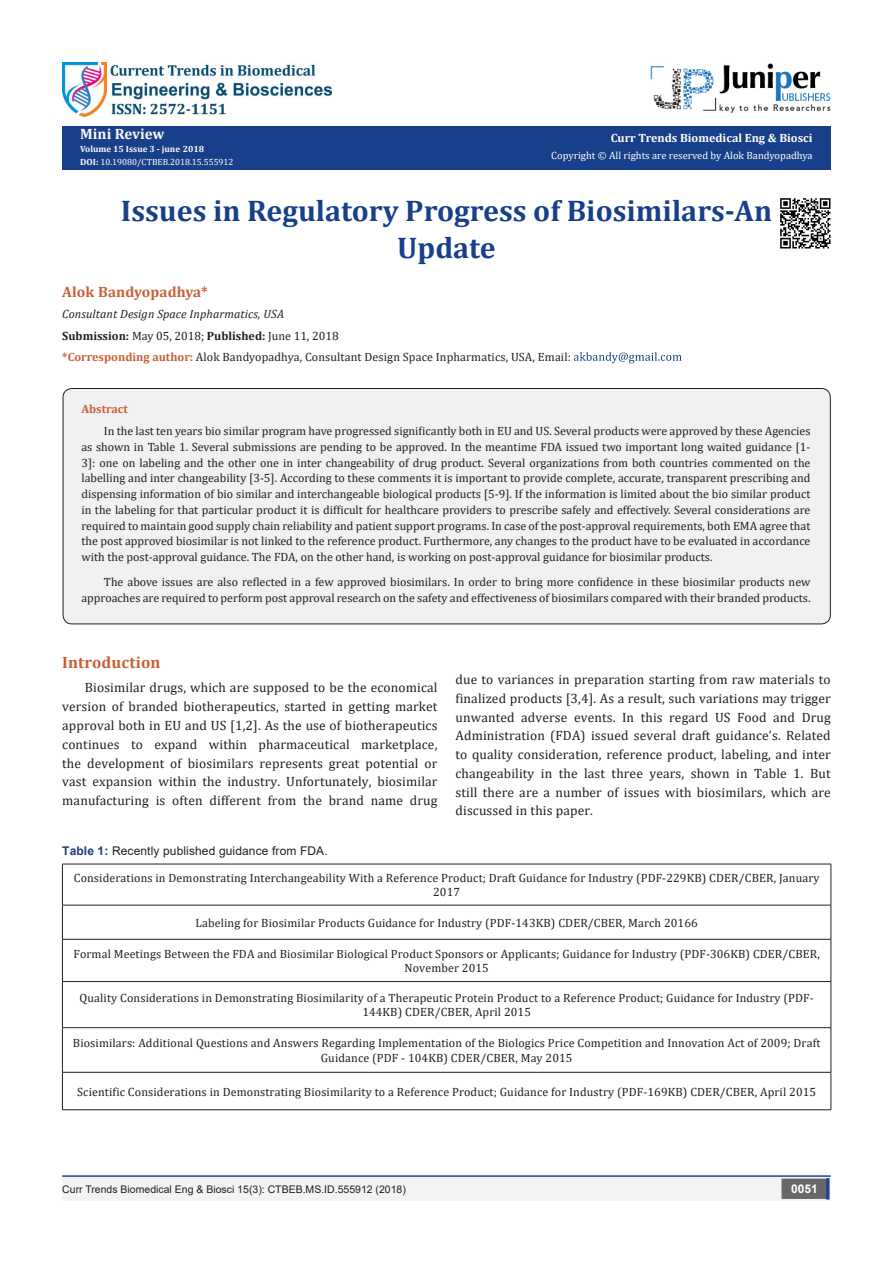
<style>
.page{position:relative;width:893px;height:1263px;background:#fff}
.page>*{position:absolute;margin:0;border:0;box-sizing:border-box;transform-origin:0 0}
.t1{font:700 30px/37.5px "Cambria";color:#183f89;text-align:center}
.t2{font:700 16.5px "Cambria";letter-spacing:.01em;color:#ca5f37}
.t3{font:700 15px "Cambria";letter-spacing:.01em;color:#ca5f37}
.t4{font:700 15px "Cambria";color:#fcfcfc}
.t5{font:13.5px/18.8px "Cambria";letter-spacing:.01em;color:#231f20;text-align:justify}
.t6{font:12px/15.8px "Cambria";letter-spacing:.01em;color:#231f20;text-align:center}
.t7{font:12px "Arial";letter-spacing:.01em;color:#231f20}
.t8{font:italic 12px "Cambria";letter-spacing:.01em;color:#231f20}
.t9{font:700 12px "Cambria";color:#fffefc}
.t10{font:700 12px "Cambria";color:#ca5f37}
.t11{font:700 12px "Arial";color:#fff}
.t12{font:10.5px "Arial";color:#231f20}
.t13{font:10.5px "Cambria";color:#fffefc}
.t14{font:9px "Cambria";color:#fff}
.t15{font:700 9px "Cambria";color:#fcfcfc}
.s1{font-weight:700;color:#fcfcfc}
.s2{font-weight:700}
.s3{font-weight:700;color:#ca5f37}
.s4{font-weight:700;color:#183f7f}
</style>
<div class="page">
<div style="left:62px;top:126px;width:769px;height:43px;background:#183f89"></div>
<svg style="left:574px;top:352px;width:108px;height:11px"></svg>
<img style="left:651px;top:63px;width:180px;height:50px">
<hr style="left:62px;top:1175px;width:769px;height:2px;background:#253f8e">
<div style="left:62px;top:1177px;width:495px;height:24px;background:#f2f3f4"></div>
<div style="left:557px;top:1177px;width:274px;height:24px;background:#f2f3f4"></div>
<div style="left:782px;top:1179px;width:45px;height:19px;background:#68676a"></div>
<div style="left:781px;top:1178px;width:46px;height:21px;border:2px solid #68676a"></div>
<div style="left:826px;top:1178px;width:3px;height:21px;background:#253f8e;border:2px solid #253f8e"></div>
<img style="left:62px;top:62px;width:269px;height:55px">
<div style="left:63px;top:388px;width:767px;height:236px;background:#f0f1f2;border-radius:9px"></div>
<div style="left:63px;top:388px;width:768px;height:236px;border:1px solid #231f20;border-radius:9px"></div>
<hr style="left:62px;top:864px;width:769px;height:1px;background:#231f20">
<hr style="left:62px;top:864px;width:1px;height:41px;background:#231f20">
<hr style="left:831px;top:864px;width:1px;height:41px;background:#231f20">
<hr style="left:62px;top:905px;width:769px;height:1px;background:#231f20">
<hr style="left:62px;top:905px;width:1px;height:34px;background:#231f20">
<hr style="left:831px;top:905px;width:1px;height:34px;background:#231f20">
<hr style="left:62px;top:939px;width:769px;height:1px;background:#231f20">
<hr style="left:62px;top:939px;width:1px;height:42px;background:#231f20">
<hr style="left:831px;top:939px;width:1px;height:42px;background:#231f20">
<hr style="left:62px;top:981px;width:769px;height:1px;background:#231f20">
<hr style="left:62px;top:982px;width:1px;height:45px;background:#231f20">
<hr style="left:831px;top:982px;width:1px;height:45px;background:#231f20">
<hr style="left:62px;top:1027px;width:769px;height:1px;background:#231f20">
<hr style="left:62px;top:1028px;width:1px;height:44px;background:#231f20">
<hr style="left:831px;top:1028px;width:1px;height:44px;background:#231f20">
<hr style="left:62px;top:1072px;width:769px;height:1px;background:#231f20">
<hr style="left:62px;top:1072px;width:1px;height:37px;background:#231f20">
<hr style="left:831px;top:1072px;width:1px;height:37px;background:#231f20">
<hr style="left:62px;top:1109px;width:769px;height:1px;background:#231f20">
<img style="left:780px;top:198px;width:51px;height:51px">
<p class="t4" style="left:80px;top:124px;width:86px">Mini Review</p>
<p class="t15" style="left:80px;top:143px;width:125px">Volume 15 Issue 3 - june 2018</p>
<p class="t14" style="left:80px;top:156px;width:155px"><span class="s1">D</span><span class="s2">OI:</span> 10.19080/CTBEB.2018.15.555912</p>
<p class="t9" style="left:611px;top:129px;width:203px">Curr Trends Biomedical Eng &amp; Biosci</p>
<p class="t13" style="left:551px;top:149px;width:263px">Copyright © All rights are reserved by Alok Bandyopadhya</p>
<p class="t1" style="left:121px;top:191px;width:653px">Issues in Regulatory Progress of Biosimilars-An<br>Update</p>
<p class="t3" style="left:62px;top:281px;width:147px">Alok Bandyopadhya*</p>
<p class="t8" style="left:62px;top:306px;width:223px">Consultant Design Space Inpharmatics, USA</p>
<p class="t6" style="left:62px;top:328px;width:278px"><span class="s2">Submission:</span> May 05, 2018; <span class="s2">Published:</span> June 11, 2018</p>
<p class="t6" style="left:62px;top:349px;width:510px"><span class="s3">*Corresponding author:</span> Alok Bandyopadhya, Consultant Design Space Inpharmatics, USA, Email:</p>
<p class="t10" style="left:81px;top:401px;width:48px">Abstract</p>
<p class="t6" style="left:81px;top:423px;width:731px;text-align:justify;text-indent:22px">In the last ten years bio similar program have progressed significantly both in EU and US. Several products were approved by these Agencies as shown in Table 1. Several submissions are pending to be approved. In the meantime FDA issued two important long waited guidance [1- 3]: one on labeling and the other one in inter changeability of drug product. Several organizations from both countries commented on the labelling and inter changeability [3-5]. According to these comments it is important to provide complete, accurate, transparent prescribing and dispensing information of bio similar and interchangeable biological products [5-9]. If the information is limited about the bio similar product in the labeling for that particular product it is difficult for healthcare providers to prescribe safely and effectively. Several considerations are required to maintain good supply chain reliability and patient support programs. In case of the post-approval requirements, both EMA agree that the post approved biosimilar is not linked to the reference product. Furthermore, any changes to the product have to be evaluated in accordance with the post-approval guidance. The FDA, on the other hand, is working on post-approval guidance for biosimilar products.</p>
<p class="t6" style="left:81px;top:574px;width:731px;text-align:right">The above issues are also reflected in a few approved biosimilars. In order to bring more confidence in these biosimilar products new approaches are required to perform post approval research on the safety and effectiveness of biosimilars compared with their branded products.</p>
<p class="t2" style="left:62px;top:650px;width:100px">Introduction</p>
<p class="t5" style="left:62px;top:678px;width:377px;text-indent:22px">Biosimilar drugs, which are supposed to be the economical version of branded biotherapeutics, started in getting market approval both in EU and US [1,2]. As the use of biotherapeutics continues to expand within pharmaceutical marketplace, the development of biosimilars represents great potential or vast expansion within the industry. Unfortunately, biosimilar manufacturing is often different from the brand name drug</p>
<p class="t5" style="left:455px;top:670px;width:377px">due to variances in preparation starting from raw materials to finalized products [3,4]. As a result, such variations may trigger unwanted adverse events. In this regard US Food and Drug Administration (FDA) issued several draft guidance’s. Related to quality consideration, reference product, labeling, and inter changeability in the last three years, shown in Table 1. But still there are a number of issues with biosimilars, which are discussed in this paper.</p>
<p class="t7" style="left:62px;top:842px;width:267px"><span class="s4">Table 1:</span> Recently published guidance from FDA.</p>
<p class="t6" style="left:74px;top:871px;width:747px;line-height:14.4px">Considerations in Demonstrating Interchangeability With a Reference Product; Draft Guidance for Industry (PDF-229KB) CDER/CBER, January<br>2017</p>
<p class="t6" style="left:196px;top:915px;width:504px">Labeling for Biosimilar Products Guidance for Industry (PDF-143KB) CDER/CBER, March 20166</p>
<p class="t6" style="left:73px;top:946px;width:748px;line-height:14.4px">Formal Meetings Between the FDA and Biosimilar Biological Product Sponsors or Applicants; Guidance for Industry (PDF-306KB) CDER/CBER,<br>November 2015</p>
<p class="t6" style="left:80px;top:991px;width:736px;line-height:14.4px">Quality Considerations in Demonstrating Biosimilarity of a Therapeutic Protein Product to a Reference Product; Guidance for Industry (PDF-<br>144KB) CDER/CBER, April 2015</p>
<p class="t6" style="left:73px;top:1036px;width:749px;line-height:14.4px">Biosimilars: Additional Questions and Answers Regarding Implementation of the Biologics Price Competition and Innovation Act of 2009; Draft<br>Guidance (PDF - 104KB) CDER/CBER, May 2015</p>
<p class="t6" style="left:77px;top:1084px;width:740px">Scientific Considerations in Demonstrating Biosimilarity to a Reference Product; Guidance for Industry (PDF-169KB) CDER/CBER, April 2015</p>
<p class="t12" style="left:62px;top:1182px;width:345px">Curr Trends Biomedical Eng &amp; Biosci 15(3): CTBEB.MS.ID.555912 (2018)</p>
<p class="t11" style="left:791px;top:1180px;width:28px">0051</p>
</div>
